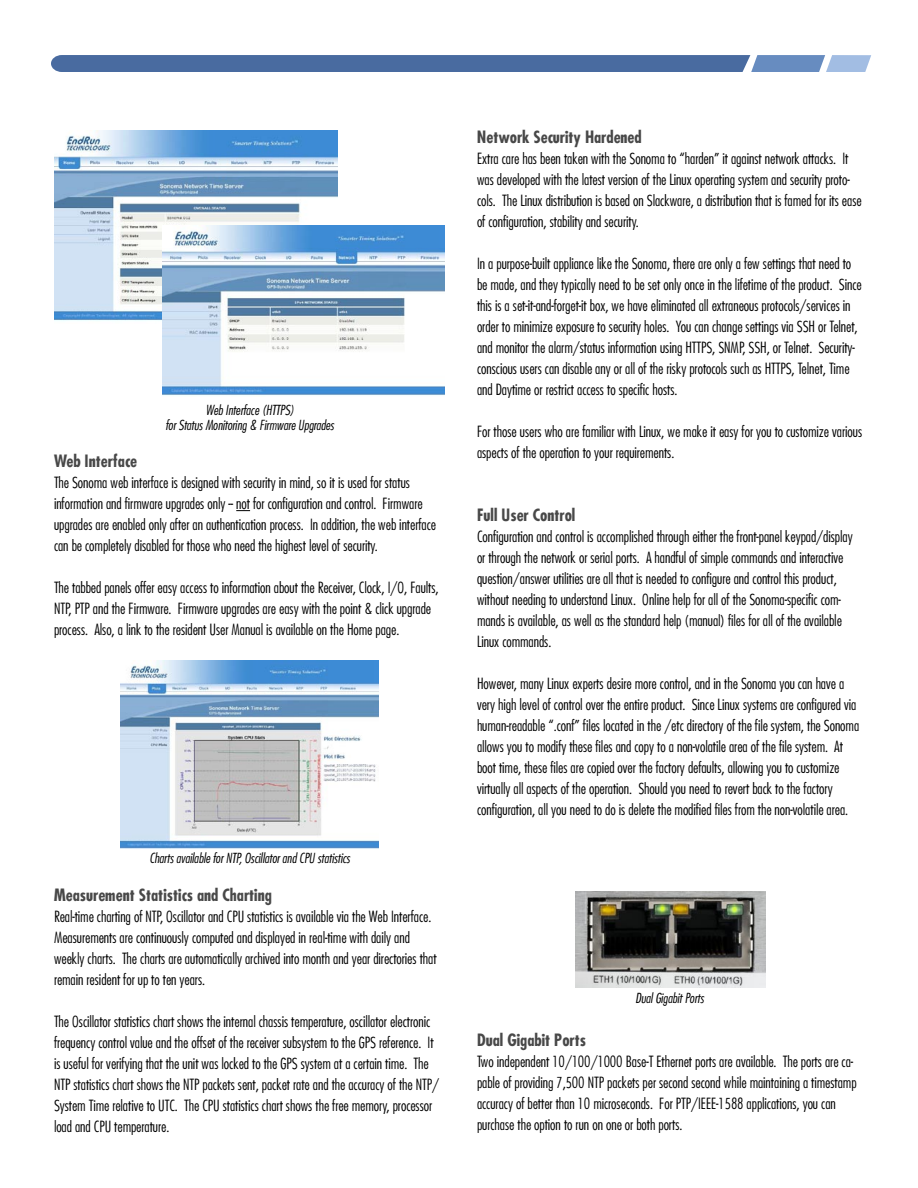
<style>
.page{position:relative;width:918px;height:1188px;background:#fff}
.page>*{position:absolute;margin:0;border:0;box-sizing:border-box;transform-origin:0 0}
.t1{font:700 condensed 16.5px "Futura";color:#484848}
.t2{font:300 condensed 15px/21px "Futura";color:#000}
.t3{font:italic 300 condensed 13.5px/15px "Futura";color:#000;text-align:center}
</style>
<div class="page">
<svg style="left:51px;top:55px;width:820px;height:17px;background:#5475a8"></svg>
<svg style="left:236px;top:510px;width:14px;height:1px"></svg>
<img style="left:54px;top:130px;width:284px;height:194px">
<img style="left:163px;top:226px;width:281px;height:170px">
<img style="left:120px;top:660px;width:259px;height:189px">
<img style="left:575px;top:891px;width:191px;height:96px">
<p class="t3" style="left:165px;top:402px;width:170px">Web Interface (HTTPS)<br>for Status Monitoring &amp; Firmware Upgrades</p>
<p class="t1" style="left:54px;top:451px;width:85px">Web Interface</p>
<p class="t2" style="left:54px;top:472px;width:384px">The Sonoma web interface is designed with security in mind, so it is used for status information and firmware upgrades only -- not for configuration and control. Firmware upgrades are enabled only after an authentication process. In addition, the web interface can be completely disabled for those who need the highest level of security.</p>
<p class="t2" style="left:54px;top:577px;width:386px">The tabbed panels offer easy access to information about the Receiver, Clock, I/O, Faults,<br>NTP, PTP and the Firmware. Firmware upgrades are easy with the point &amp; click upgrade process. Also, a link to the resident User Manual is available on the Home page.</p>
<p class="t3" style="left:149px;top:851px;width:202px">Charts available for NTP, Oscillator and CPU statistics</p>
<p class="t1" style="left:54px;top:884px;width:219px">Measurement Statistics and Charting</p>
<p class="t2" style="left:54px;top:905px;width:384px">Real-time charting of NTP, Oscillator and CPU statistics is available via the Web Interface.<br>Measurements are continuously computed and displayed in real-time with daily and weekly charts. The charts are automatically archived into month and year directories that remain resident for up to ten years.</p>
<p class="t2" style="left:54px;top:1010px;width:387px">The Oscillator statistics chart shows the internal chassis temperature, oscillator electronic frequency control value and the offset of the receiver subsystem to the GPS reference. It is useful for verifying that the unit was locked to the GPS system at a certain time. The NTP statistics chart shows the NTP packets sent, packet rate and the accuracy of the NTP/ System Time relative to UTC. The CPU statistics chart shows the free memory, processor load and CPU temperature.</p>
<p class="t1" style="left:477px;top:127px;width:166px">Network Security Hardened</p>
<p class="t2" style="left:477px;top:148px;width:386px">Extra care has been taken with the Sonoma to “harden” it against network attacks. It was developed with the latest version of the Linux operating system and security proto&shy;cols. The Linux distribution is based on Slackware, a distribution that is famed for its ease of configuration, stability and security.</p>
<p class="t2" style="left:477px;top:253px;width:386px">In a purpose-built appliance like the Sonoma, there are only a few settings that need to be made, and they typically need to be set only once in the lifetime of the product. Since this is a set-it-and-forget-it box, we have eliminated all extraneous protocols/services in order to minimize exposure to security holes. You can change settings via SSH or Telnet, and monitor the alarm/status information using HTTPS, SNMP, SSH, or Telnet. Security&shy;conscious users can disable any or all of the risky protocols such as HTTPS, Telnet, Time and Daytime or restrict access to specific hosts.</p>
<p class="t2" style="left:477px;top:421px;width:387px">For those users who are familiar with Linux, we make it easy for you to customize various aspects of the operation to your requirements.</p>
<p class="t1" style="left:477px;top:505px;width:100px">Full User Control</p>
<p class="t2" style="left:477px;top:526px;width:377px">Configuration and control is accomplished through either the front-panel keypad/display or through the network or serial ports. A handful of simple commands and interactive question/answer utilities are all that is needed to configure and control this product, without needing to understand Linux. Online help for all of the Sonoma-specific com&shy;mands is available, as well as the standard help (manual) files for all of the available Linux commands.</p>
<p class="t2" style="left:477px;top:673px;width:384px">However, many Linux experts desire more control, and in the Sonoma you can have a very high level of control over the entire product. Since Linux systems are configured via human-readable “.conf” files located in the /etc directory of the file system, the Sonoma allows you to modify these files and copy to a non-volatile area of the file system. At boot time, these files are copied over the factory defaults, allowing you to customize virtually all aspects of the operation. Should you need to revert back to the factory configuration, all you need to do is delete the modified files from the non-volatile area.</p>
<p class="t3" style="left:636px;top:990px;width:70px">Dual Gigabit Ports</p>
<p class="t1" style="left:477px;top:1029px;width:111px">Dual Gigabit Ports</p>
<p class="t2" style="left:477px;top:1051px;width:381px">Two independent 10/100/1000 Base-T Ethernet ports are available. The ports are ca&shy;pable of providing 7,500 NTP packets per second second while maintaining a timestamp accuracy of better than 10 microseconds. For PTP/IEEE-1588 applications, you can purchase the option to run on one or both ports.</p>
</div>
